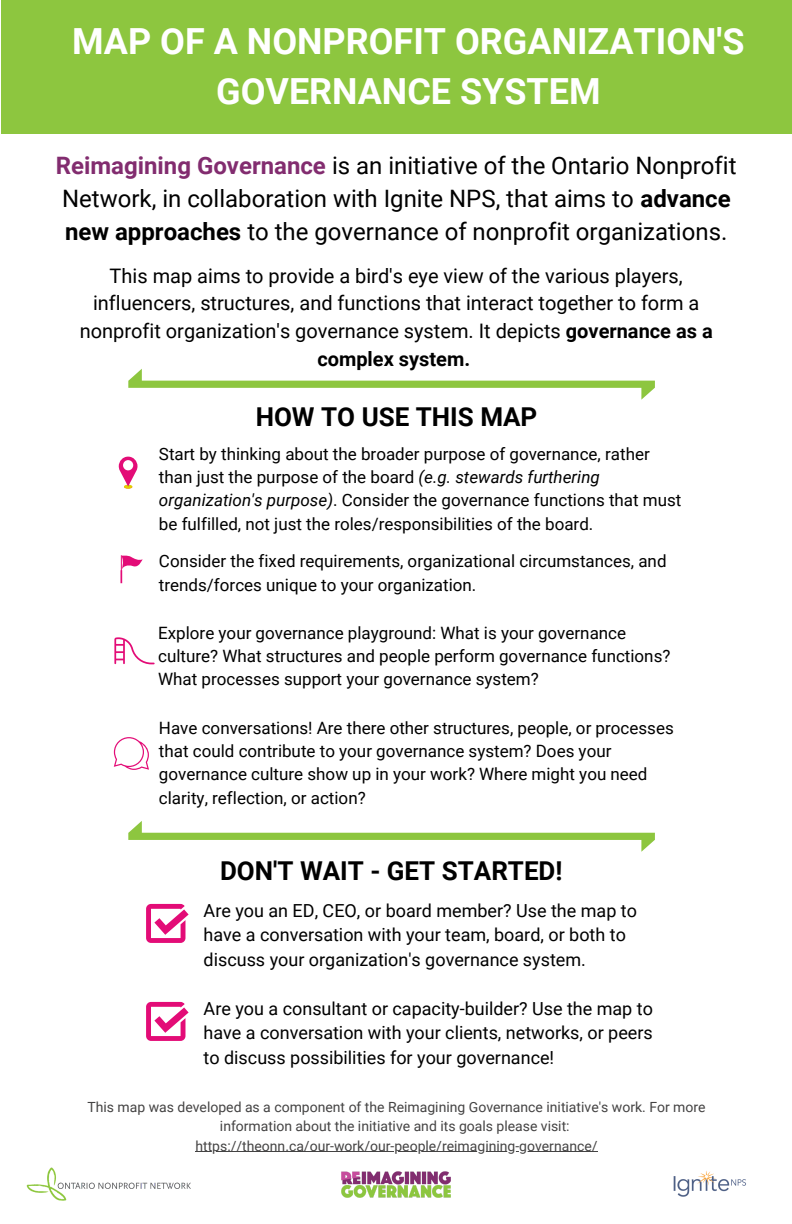
<style>
.page{position:relative;width:792px;height:1224px;background:#fff}
.page>*{position:absolute;margin:0;border:0;box-sizing:border-box;transform-origin:0 0}
.t1{font:700 36px/50.3px "Roboto";color:#fff;text-align:center}
.t2{font:700 26px "Roboto";color:#000}
.t3{font:24px/33px "Roboto";color:#000}
.t4{font:20px/27.7px "Roboto";color:#000;text-align:center}
.t5{font:18px/24.8px "Roboto";color:#000}
.t6{font:17px/23.2px "Roboto";color:#000}
.t7{font:14px/19.5px "Roboto";color:#444343;text-align:center}
.s1{font-weight:700;color:#822c6f}
.s2{font-weight:700}
.s3{font-style:italic}
</style>
<div class="page">
<div style="left:1px;top:0;width:791px;height:134px;background:#8dc63f"></div>
<img style="left:341px;top:1171px;width:110px;height:27px">
<img style="left:673px;top:1171px;width:73px;height:26px">
<img style="left:26px;top:1167px;width:165px;height:34px">
<svg style="left:146px;top:904px;width:43px;height:39px"></svg>
<svg style="left:128px;top:369px;width:527px;height:31px"></svg>
<svg style="left:128px;top:821px;width:527px;height:31px"></svg>
<svg style="left:146px;top:1002px;width:43px;height:39px"></svg>
<svg style="left:119px;top:457px;width:19px;height:32px"></svg>
<div style="left:123px;top:460px;width:10px;height:10px;background:#fff;border-radius:50%"></div>
<svg style="left:120px;top:555px;width:23px;height:28px"></svg>
<svg style="left:114px;top:637px;width:41px;height:27px"></svg>
<svg style="left:114px;top:737px;width:35px;height:33px"></svg>
<hr style="left:195px;top:1151px;width:403px;height:1px;background:#444343">
<h1 class="t1" style="left:72px;top:17px;width:674px">MAP OF A NONPROFIT ORGANIZATION'S<br>GOVERNANCE SYSTEM</h1>
<h3 class="t3" style="left:56px;top:149px;width:682px"><span class="s1">Reimagining Governance</span> is an initiative of the Ontario Nonprofit<br>Network, in collaboration with Ignite NPS, that aims to <span class="s2">advance new approaches</span> to the governance of nonprofit organizations.</h3>
<p class="t4" style="left:80px;top:262px;width:635px">This map aims to provide a bird's eye view of the various players, influencers, structures, and functions that interact together to form a nonprofit organization's governance system. It depicts <span class="s2">governance as a complex system.</span></p>
<h2 class="t2" style="left:256px;top:402px;width:283px">HOW TO USE THIS MAP</h2>
<p class="t6" style="left:159px;top:442px;width:524px">Start by thinking about the broader purpose of governance, rather than just the purpose of the board <span class="s3">(e.g. stewards furthering organization's purpose)</span>. Consider the governance functions that must be fulfilled, not just the roles/responsibilities of the board.</p>
<p class="t6" style="left:159px;top:550px;width:509px">Consider the fixed requirements, organizational circumstances, and trends/forces unique to your organization.</p>
<p class="t6" style="left:158px;top:621px;width:514px">Explore your governance playground: What is your governance culture? What structures and people perform governance functions?<br>What processes support your governance system?</p>
<p class="t6" style="left:159px;top:717px;width:516px">Have conversations! Are there other structures, people, or processes that could contribute to your governance system? Does your governance culture show up in your work? Where might you need clarity, reflection, or action?</p>
<h2 class="t2" style="left:220px;top:856px;width:344px">DON'T WAIT - GET STARTED!</h2>
<p class="t5" style="left:204px;top:898px;width:435px">Are you an ED, CEO, or board member? Use the map to have a conversation with your team, board, or both to discuss your organization's governance system.</p>
<p class="t5" style="left:204px;top:996px;width:451px;text-align:justify">Are you a consultant or capacity-builder? Use the map to have a conversation with your clients, networks, or peers to discuss possibilities for your governance!</p>
<p class="t7" style="left:87px;top:1097px;width:620px">This map was developed as a component of the Reimagining Governance initiative's work. For more information about the initiative and its goals please visit: https://theonn.ca/our-work/our-people/reimagining-governance/</p>
</div>
